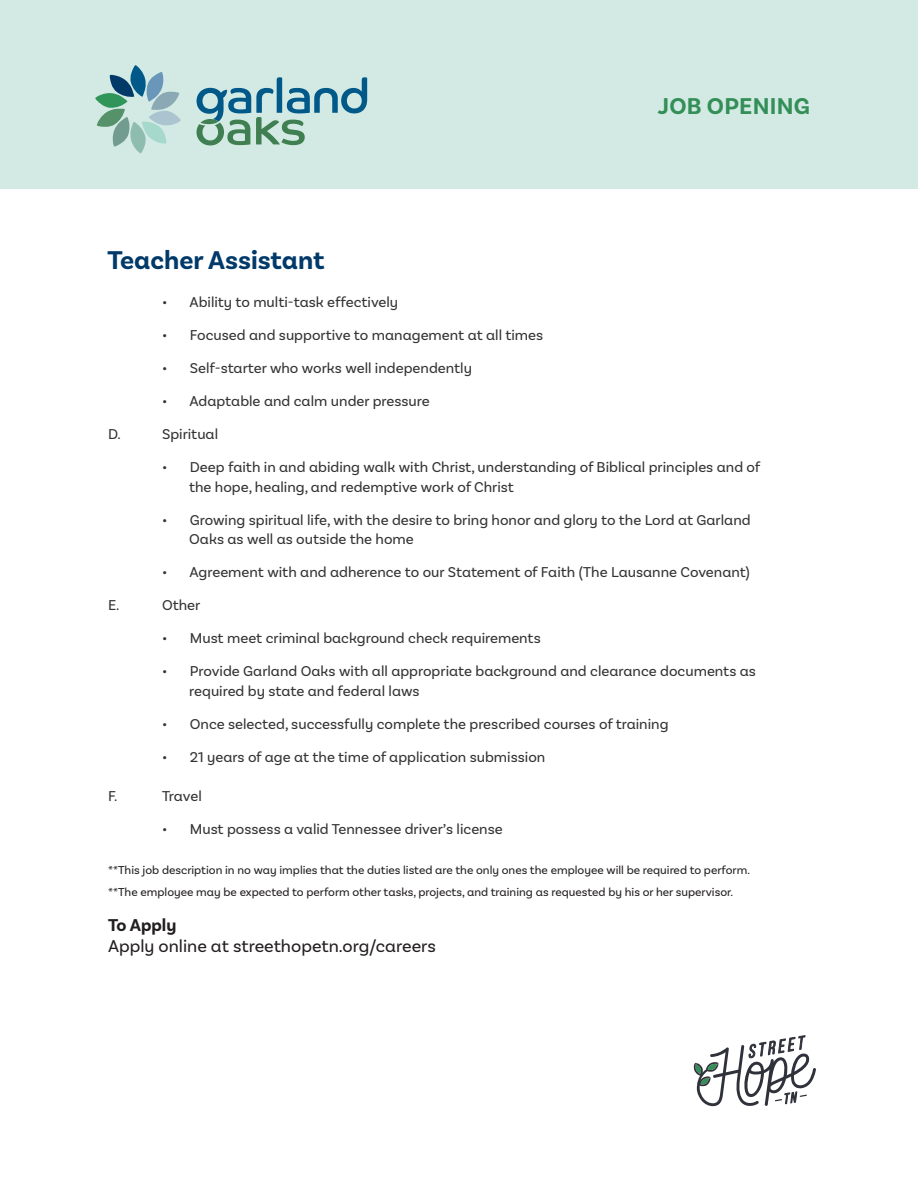
<style>
.page{position:relative;width:918px;height:1188px;background:#fff}
.page>*{position:absolute;margin:0;border:0;box-sizing:border-box;transform-origin:0 0}
.t1{font:700 27px "Basic Sans Alt";color:#013969}
.t2{font:700 24px "Basic Sans Alt";letter-spacing:.01em;color:#338f57}
.t3{font:18px/21.6px "Basic Sans Alt";color:#231f20}
.t4{font:15px/19.5px "Basic Sans Alt";color:#323332}
.t5{font:12px/21.6px "Basic Sans Alt";color:#231f20}
.s1{font-weight:700}
</style>
<div class="page">
<div style="left:0;top:0;width:918px;height:189px;background:#d2eae3"></div>
<svg style="left:95px;top:65px;width:86px;height:88px"></svg>
<svg style="left:197px;top:77px;width:170px;height:68px"></svg>
<svg style="left:694px;top:1035px;width:122px;height:72px"></svg>
<p class="t1" style="left:107px;top:243px;width:219px">Teacher Assistant</p>
<p class="t4" style="left:162px;top:292px;width:238px">• Ability to multi-task effectively</p>
<p class="t4" style="left:162px;top:325px;width:383px">• Focused and supportive to management at all times</p>
<p class="t4" style="left:162px;top:358px;width:311px">• Self-starter who works well independently</p>
<p class="t4" style="left:162px;top:391px;width:269px">• Adaptable and calm under pressure</p>
<p class="t2" style="left:658px;top:92px;width:153px">JOB OPENING</p>
<p class="t4" style="left:108px;top:424px;width:14px">D.</p>
<p class="t4" style="left:162px;top:424px;width:58px">Spiritual</p>
<p class="t4" style="left:189px;top:457px;width:573px;text-indent:-27px">• Deep faith in and abiding walk with Christ, understanding of Biblical principles and of the hope, healing, and redemptive work of Christ</p>
<p class="t4" style="left:189px;top:510px;width:563px;text-indent:-27px">• Growing spiritual life, with the desire to bring honor and glory to the Lord at Garland<br>Oaks as well as outside the home</p>
<p class="t4" style="left:162px;top:562px;width:589px">• Agreement with and adherence to our Statement of Faith (The Lausanne Covenant)</p>
<p class="t4" style="left:108px;top:595px;width:13px">E.</p>
<p class="t4" style="left:162px;top:595px;width:40px">Other</p>
<p class="t4" style="left:162px;top:628px;width:380px">• Must meet criminal background check requirements</p>
<p class="t4" style="left:189px;top:661px;width:568px;text-indent:-27px">• Provide Garland Oaks with all appropriate background and clearance documents as required by state and federal laws</p>
<p class="t4" style="left:162px;top:714px;width:508px">• Once selected, successfully complete the prescribed courses of training</p>
<p class="t4" style="left:162px;top:747px;width:385px">• 21 years of age at the time of application submission</p>
<p class="t4" style="left:108px;top:786px;width:11px">F.</p>
<p class="t4" style="left:162px;top:786px;width:41px">Travel</p>
<p class="t4" style="left:162px;top:819px;width:342px">• Must possess a valid Tennessee driver’s license</p>
<p class="t5" style="left:108px;top:859px;width:644px">**This job description in no way implies that the duties listed are the only ones the employee will be required to perform. **The employee may be expected to perform other tasks, projects, and training as requested by his or her supervisor.</p>
<p class="t3" style="left:108px;top:914px;width:329px"><span class="s1">To Apply<br></span>Apply online at streethopetn.org/careers</p>
</div>
